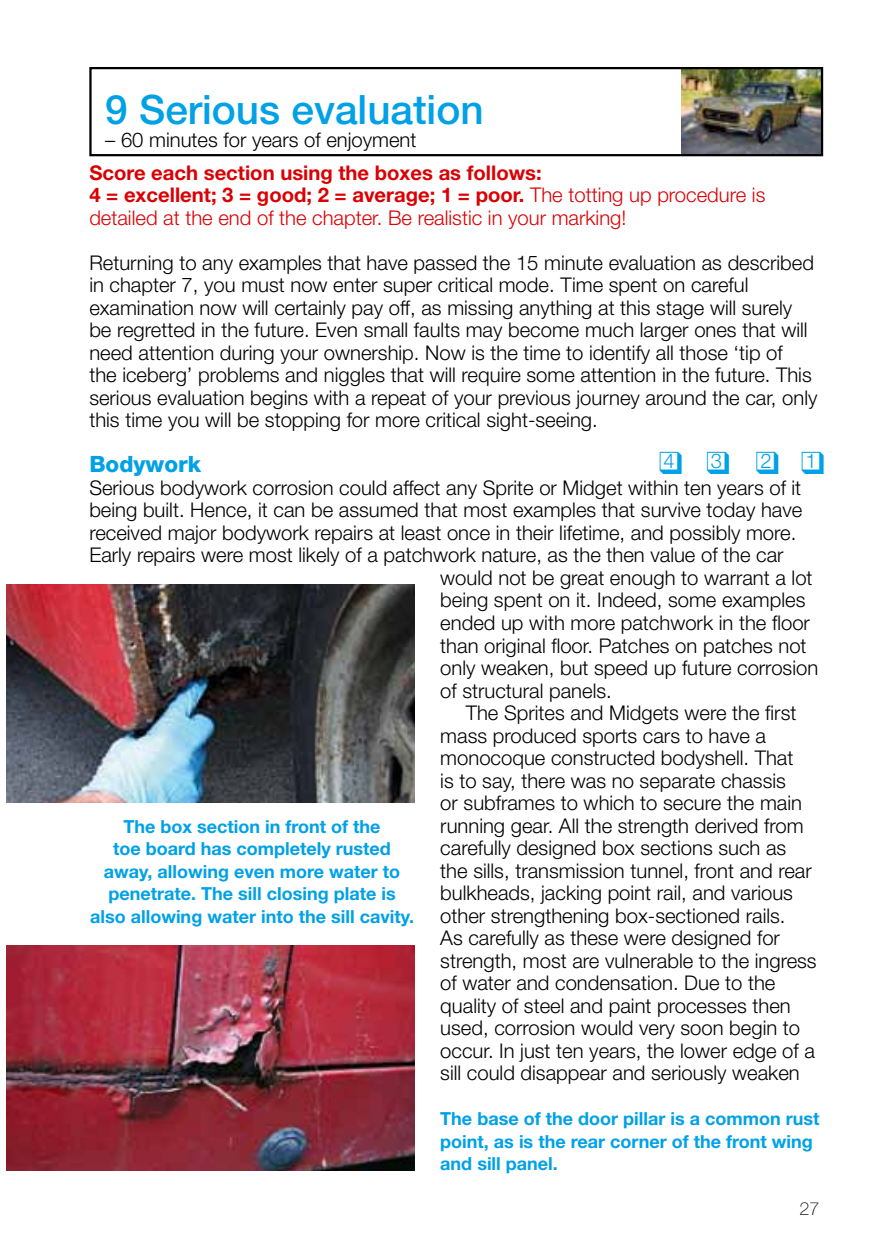
<style>
.page{position:relative;width:887px;height:1244px;background:#fff}
.page>*{position:absolute;margin:0;border:0;box-sizing:border-box;transform-origin:0 0}
.t1{font:500 40.5px "Helvetica Neue";color:#00a1e6}
.t2{font:31.5px "Zapf Dingbats ITC";color:#00a1e6}
.t3{font:800 22.5px "Helvetica Neue";color:#00a1e6}
.t4{font:300 20.25px/22.5px "Helvetica Neue";color:#000}
.t5{font:300 20.25px/22.5px "Helvetica Neue";color:#da0004}
.t6{font:300 20.25px "Helvetica Neue";color:#00a1e6}
.t7{font:700 18px/22.5px "Helvetica Neue";color:#00a1e6;text-align:center}
.t8{font:100 18px "Helvetica Neue";color:#000}
.s1{font-weight:700}
</style>
<div class="page">
<img style="left:681px;top:70px;width:139px;height:83px">
<div style="left:89px;top:67px;width:734px;height:89px;border:2px solid #000"></div>
<img style="left:6px;top:585px;width:409px;height:217px">
<img style="left:6px;top:945px;width:409px;height:225px">
<h1 class="t1" style="left:105px;top:85px;width:380px">9 Serious evaluation</h1>
<p class="t4" style="left:105px;top:128px;width:312px">– 60 minutes for years of enjoyment</p>
<p class="t5" style="left:89px;top:161px;width:677px"><span class="s1">Score each section using the boxes as follows:<br>4 = excellent; 3 = good; 2 = average; 1 = poor.</span> The totting up procedure is detailed at the end of the chapter. Be realistic in your marking!</p>
<p class="t4" style="left:89px;top:251px;width:729px">Returning to any examples that have passed the 15 minute evaluation as described in chapter 7, you must now enter super critical mode. Time spent on careful examination now will certainly pay off, as missing anything at this stage will surely be regretted in the future. Even small faults may become much larger ones that will need attention during your ownership. Now is the time to identify all those ‘tip of<br>the iceberg’ problems and niggles that will require some attention in the future. This serious evaluation begins with a repeat of your previous journey around the car, only this time you will be stopping for more critical sight-seeing.</p>
<p class="t3" style="left:89px;top:451px;width:113px">Bodywork</p>
<p class="t4" style="left:89px;top:476px;width:713px">Serious bodywork corrosion could affect any Sprite or Midget within ten years of it</p>
<p class="t4" style="left:89px;top:498px;width:714px">being built. Hence, it can be assumed that most examples that survive today have</p>
<p class="t4" style="left:89px;top:521px;width:708px">received major bodywork repairs at least once in their lifetime, and possibly more.</p>
<p class="t4" style="left:89px;top:543px;width:696px">Early repairs were most likely of a patchwork nature, as the then value of the car</p>
<p class="t4" style="left:440px;top:566px;width:374px">would not be great enough to warrant a lot</p>
<p class="t4" style="left:440px;top:588px;width:366px">being spent on it. Indeed, some examples</p>
<p class="t4" style="left:440px;top:611px;width:371px">ended up with more patchwork in the floor</p>
<p class="t4" style="left:440px;top:633px;width:368px">than original floor. Patches on patches not</p>
<p class="t4" style="left:440px;top:656px;width:379px">only weaken, but speed up future corrosion</p>
<p class="t4" style="left:440px;top:678px;width:173px">of structural panels.</p>
<p class="t4" style="left:466px;top:701px;width:332px">The Sprites and Midgets were the first</p>
<p class="t4" style="left:440px;top:724px;width:327px">mass produced sports cars to have a</p>
<p class="t4" style="left:440px;top:746px;width:354px">monocoque constructed bodyshell. That</p>
<p class="t4" style="left:440px;top:769px;width:347px">is to say, there was no separate chassis</p>
<p class="t4" style="left:440px;top:791px;width:363px">or subframes to which to secure the main</p>
<p class="t4" style="left:440px;top:814px;width:365px">running gear. All the strength derived from</p>
<p class="t4" style="left:440px;top:836px;width:347px">carefully designed box sections such as</p>
<p class="t4" style="left:440px;top:859px;width:373px">the sills, transmission tunnel, front and rear</p>
<p class="t4" style="left:440px;top:881px;width:354px">bulkheads, jacking point rail, and various</p>
<p class="t4" style="left:440px;top:904px;width:347px">other strengthening box-sectioned rails.</p>
<p class="t4" style="left:440px;top:926px;width:341px">As carefully as these were designed for</p>
<p class="t4" style="left:440px;top:949px;width:378px">strength, most are vulnerable to the ingress</p>
<p class="t4" style="left:440px;top:971px;width:336px">of water and condensation. Due to the</p>
<p class="t4" style="left:440px;top:994px;width:352px">quality of steel and paint processes then</p>
<p class="t4" style="left:440px;top:1016px;width:361px">used, corrosion would very soon begin to</p>
<p class="t4" style="left:440px;top:1039px;width:376px">occur. In just ten years, the lower edge of a</p>
<p class="t4" style="left:440px;top:1061px;width:361px">sill could disappear and seriously weaken</p>
<h2 class="t2" style="left:659px;top:448px;width:167px">❑❑❑❑</h2>
<p class="t6" style="left:663px;top:449px;width:13px">4</p>
<p class="t6" style="left:711px;top:449px;width:13px">3</p>
<p class="t6" style="left:760px;top:449px;width:13px">2</p>
<p class="t6" style="left:805px;top:449px;width:13px">1</p>
<p class="t7" style="left:90px;top:814px;width:325px">The box section in front of the<br>toe board has completely rusted away, allowing even more water to penetrate. The sill closing plate is also allowing water into the sill cavity.</p>
<p class="t7" style="left:440px;top:1107px;width:380px;text-align:left">The base of the door pillar is a common rust point, as is the rear corner of the front wing and sill panel.</p>
<p class="t8" style="left:799px;top:1199px;width:22px">27</p>
</div>
